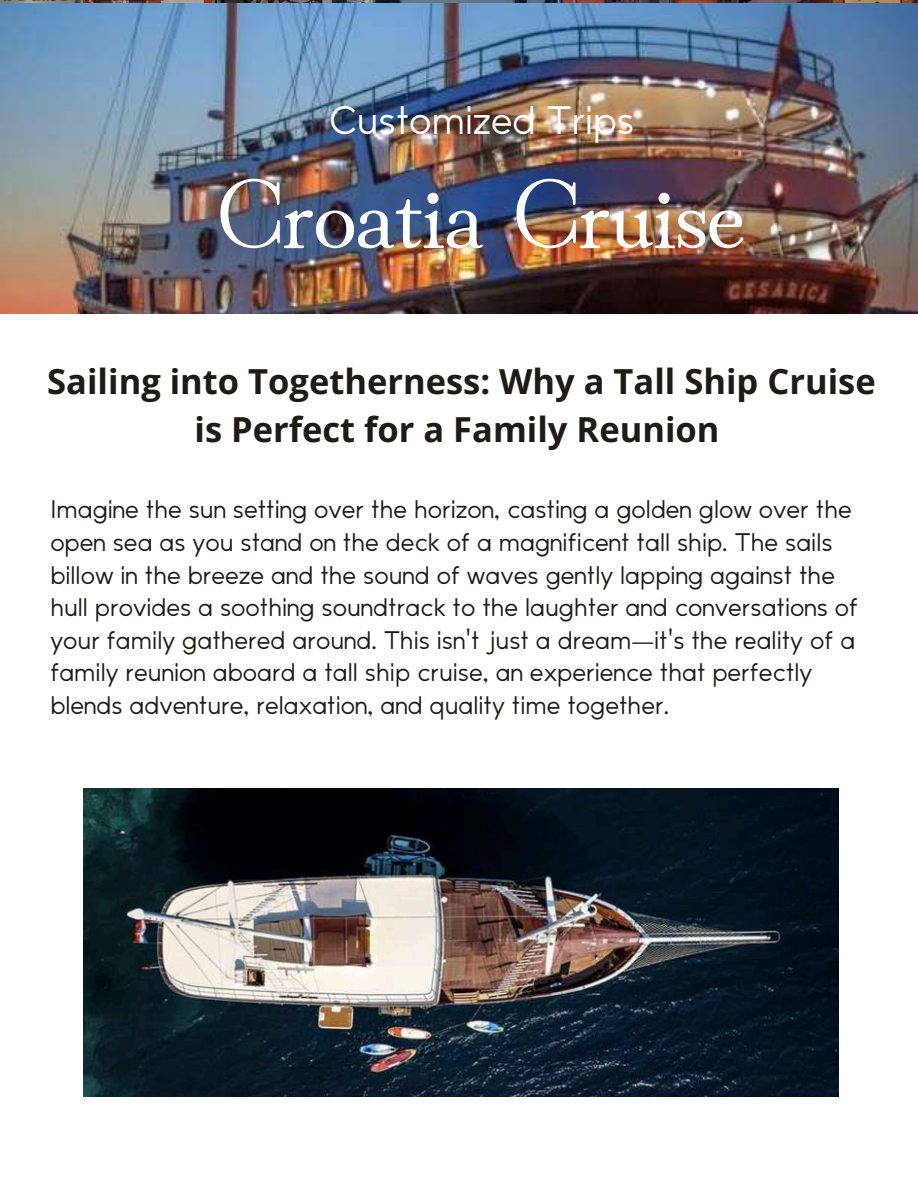
<style>
.page{position:relative;width:918px;height:1188px;background:#fff}
.page>*{position:absolute;margin:0;border:0;box-sizing:border-box;transform-origin:0 0}
.t1{font:99.3px "Hina Mincho";color:#fff}
.t2{font:37.5px "Makinas 4 Flat";color:#fff}
.t3{font:700 34.5px/47.2px "Open Sans";color:#1e1a14;text-align:center}
.t4{font:24px/32.7px "Makinas 4 Flat";color:#1e1a14}
</style>
<div class="page">
<img style="left:0;top:3px;width:918px;height:311px">
<img style="left:84px;top:788px;width:755px;height:308px">
<h2 class="t2" style="left:328px;top:101px;width:307px">Customized Trips</h2>
<h1 class="t1" style="left:217px;top:133px;width:529px">Croatia Cruise</h1>
<h3 class="t3" style="left:47px;top:357px;width:830px">Sailing into Togetherness: Why a Tall Ship Cruise is Perfect for a Family Reunion</h3>
<p class="t4" style="left:50px;top:493px;width:809px">Imagine the sun setting over the horizon, casting a golden glow over the open sea as you stand on the deck of a magnificent tall ship. The sails billow in the breeze and the sound of waves gently lapping against the hull provides a soothing soundtrack to the laughter and conversations of your family gathered around. This isn't just a dream—it's the reality of a family reunion aboard a tall ship cruise, an experience that perfectly blends adventure, relaxation, and quality time together.</p>
</div>
